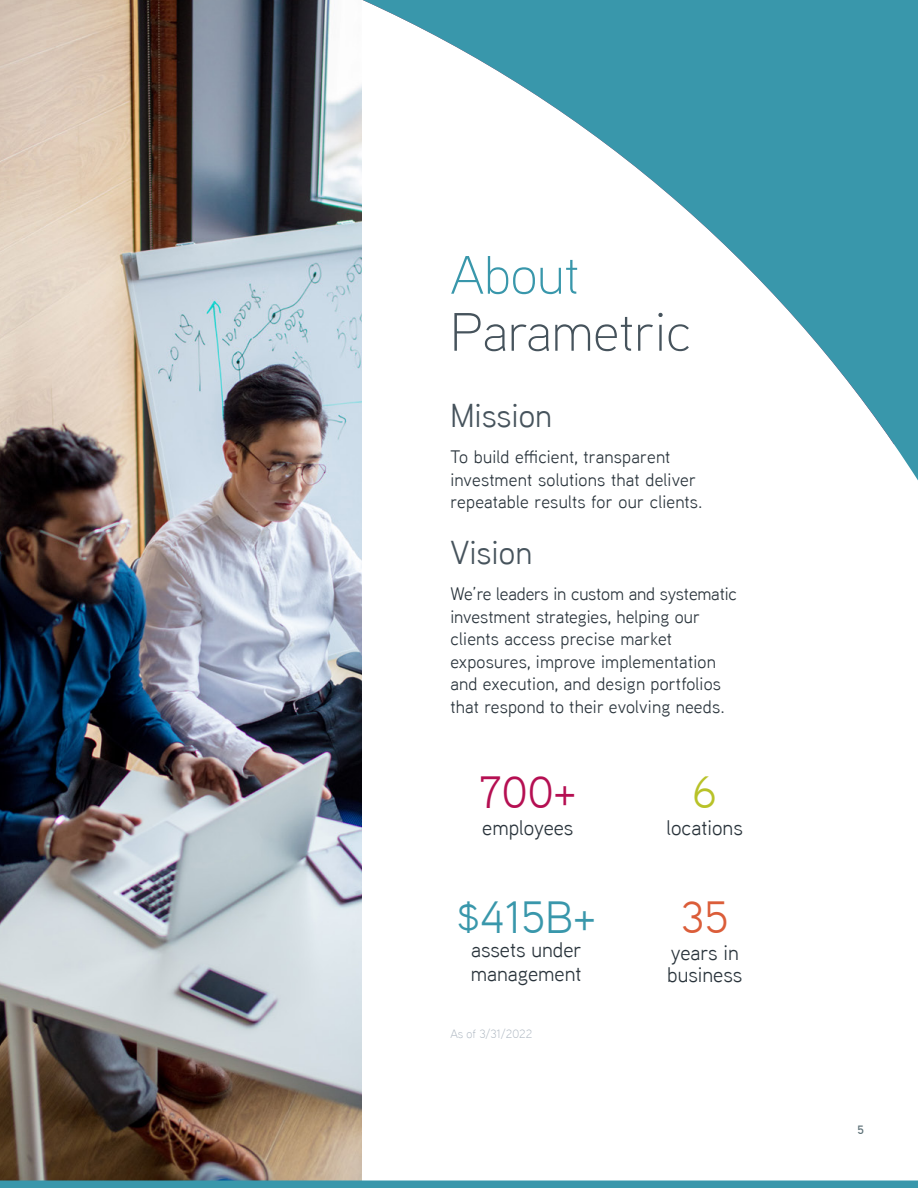
<style>
.page{position:relative;width:918px;height:1188px;background:#fff}
.page>*{position:absolute;margin:0;border:0;box-sizing:border-box;transform-origin:0 0}
.t1{font:300 54px "Aaux Next";color:#46535c}
.t2{font:300 54px "Aaux Next";color:#3997ab}
.t3{font:45px "Aaux Next";color:#3997ab}
.t4{font:45px "Aaux Next";color:#b50f52}
.t5{font:45px "Aaux Next";color:#db5d39}
.t6{font:45px "Aaux Next";color:#b8c228}
.t7{font:33px "Aaux Next";color:#46535c}
.t8{font:21px/24px "Aaux Next";color:#29333b}
.t9{font:18px/22.5px "Aaux Next";letter-spacing:.01em;color:#29333b}
.t10{font:300 12px "Aaux Next";color:#a8b2bd}
.t11{font:600 12px "Aaux Next";color:#5c6f76}
</style>
<div class="page">
<svg style="left:363px;top:0;width:555px;height:480px"></svg>
<img style="left:0;top:0;width:362px;height:1180px">
<div style="left:0;top:1180px;width:918px;height:8px;background:#3997ab"></div>
<h1 class="t2" style="left:450px;top:239px;width:131px">About</h1>
<h1 class="t1" style="left:450px;top:296px;width:242px">Parametric</h1>
<h3 class="t7" style="left:450px;top:394px;width:103px">Mission</h3>
<p class="t9" style="left:450px;top:445px;width:254px">To build efficient, transparent investment solutions that deliver repeatable results for our clients.</p>
<h3 class="t7" style="left:450px;top:531px;width:83px">Vision</h3>
<p class="t9" style="left:450px;top:582px;width:288px">We’re leaders in custom and systematic investment strategies, helping our clients access precise market exposures, improve implementation and execution, and design portfolios that respond to their evolving needs.</p>
<h2 class="t4" style="left:479px;top:762px;width:98px">700+</h2>
<p class="t8" style="left:482px;top:815px;width:93px">employees</p>
<h2 class="t3" style="left:457px;top:887px;width:141px">$415B+</h2>
<p class="t8" style="left:471px;top:937px;width:112px">assets under management</p>
<p class="t10" style="left:450px;top:1026px;width:84px">As of 3/31/2022</p>
<h2 class="t6" style="left:693px;top:762px;width:26px">6</h2>
<p class="t8" style="left:667px;top:815px;width:78px">locations</p>
<h2 class="t5" style="left:681px;top:887px;width:49px">35</h2>
<p class="t8" style="left:667px;top:941px;width:77px;line-height:22.5px">years in business</p>
<p class="t11" style="left:857px;top:1122px;width:8px">5</p>
</div>
